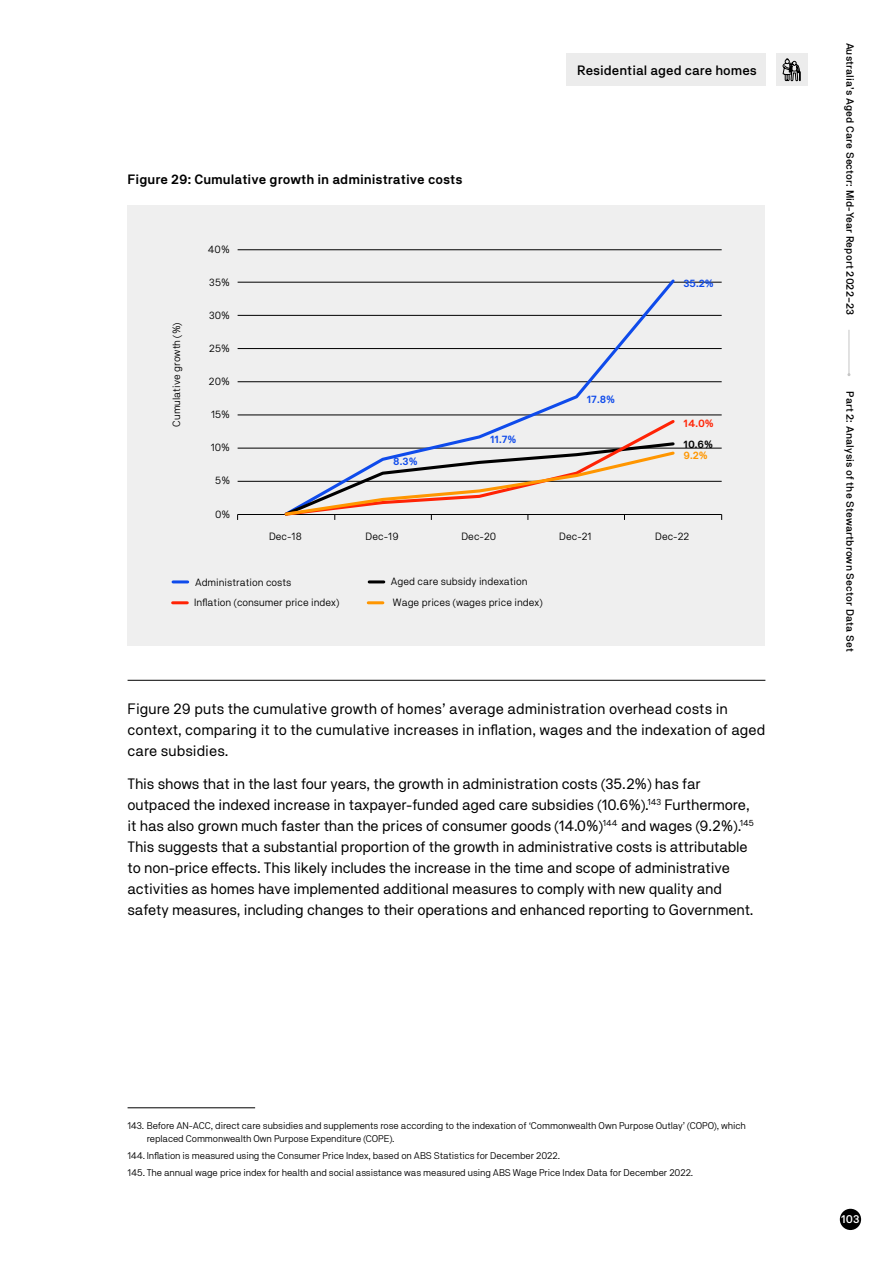
<style>
.page{position:relative;width:893px;height:1263px;background:#fff}
.page>*{position:absolute;margin:0;border:0;box-sizing:border-box;transform-origin:0 0}
.Body_Copy{font:15px/21px "NB Akademie";letter-spacing:-.01em;color:#000}
.Heading_4_Tables_Fig{font:600 13.5px "NB Akademie";color:#000}
.Body_Copy-2{font:500 13.5px "NB Akademie";color:#000}
.t1{font:500 11.25px "NB Akademie";color:#fff}
.t2{font:10.5px "NB Akademie";color:#000}
.t3{font:500 10.5px "NB Akademie";letter-spacing:.01em;color:#000}
.t4{font:600 10.5px "NB Akademie";color:#0f4beb}
.t5{font:600 10.5px "NB Akademie";color:#000}
.t6{font:600 10.5px "NB Akademie";color:#ff2305}
.t7{font:600 10.5px "NB Akademie";color:#ff9600}
.Footer_Text{font:9.75px/12.8px "NB Akademie";letter-spacing:-.01em;color:#000}
</style>
<div class="page">
<hr style="left:128px;top:680px;width:637px;height:1px;background:#000">
<div style="left:128px;top:205px;width:637px;height:441px;background:#efefef"></div>
<hr style="left:238px;top:481px;width:484px;height:1px;background:#000">
<hr style="left:238px;top:448px;width:484px;height:1px;background:#000">
<hr style="left:238px;top:415px;width:484px;height:1px;background:#000">
<hr style="left:238px;top:381px;width:484px;height:1px;background:#000">
<hr style="left:238px;top:348px;width:484px;height:1px;background:#000">
<hr style="left:238px;top:315px;width:484px;height:1px;background:#000">
<hr style="left:238px;top:282px;width:484px;height:1px;background:#000">
<hr style="left:238px;top:249px;width:484px;height:1px;background:#000">
<hr style="left:238px;top:514px;width:484px;height:1px;background:#000">
<svg style="left:282px;top:279px;width:395px;height:138px"></svg>
<svg style="left:282px;top:417px;width:395px;height:103px"></svg>
<hr style="left:173px;top:601px;width:14px;height:3px;background:#ff2305">
<hr style="left:368px;top:601px;width:15px;height:3px;background:#ff9600">
<hr style="left:369px;top:580px;width:15px;height:3px;background:#000">
<hr style="left:173px;top:580px;width:15px;height:3px;background:#0f4beb">
<hr style="left:128px;top:1107px;width:127px;height:1px;background:#000">
<div style="left:566px;top:53px;width:199px;height:33px;background:#ececec"></div>
<div style="left:776px;top:53px;width:32px;height:33px;background:#ececec"></div>
<svg style="left:783px;top:58px;width:18px;height:23px"></svg>
<div style="left:840px;top:1209px;width:21px;height:21px;background:#000;border-radius:50%"></div>
<hr style="left:849px;top:330px;width:1px;height:45px;background:#c6c6c6">
<p class="Heading_4_Tables_Fig" style="left:128px;top:171px;width:337px">Figure 29: Cumulative growth in administrative costs</p>
<p class="t2" style="left:208px;top:243px;width:24px">40%</p>
<p class="t2" style="left:209px;top:276px;width:22px">35%</p>
<p class="t2" style="left:170px;top:427px;width:106px;rotate:-90deg">Cumulative growth (%)</p>
<p class="t2" style="left:209px;top:309px;width:22px">30%</p>
<p class="t2" style="left:209px;top:343px;width:22px">25%</p>
<p class="t2" style="left:209px;top:375px;width:22px">20%</p>
<p class="t2" style="left:211px;top:408px;width:21px">15%</p>
<p class="t2" style="left:211px;top:441px;width:21px">10%</p>
<p class="t2" style="left:215px;top:474px;width:16px">5%</p>
<p class="t2" style="left:215px;top:508px;width:17px">0%</p>
<p class="t4" style="left:393px;top:455px;width:26px">8.3%</p>
<p class="t4" style="left:490px;top:433px;width:28px">11.7%</p>
<p class="Body_Copy-2" style="left:577px;top:62px;width:181px">Residential aged care homes</p>
<p class="t4" style="left:587px;top:393px;width:30px">17.8%</p>
<p class="t4" style="left:683px;top:277px;width:32px">35.2%</p>
<p class="t6" style="left:683px;top:417px;width:32px">14.0%</p>
<p class="t7" style="left:683px;top:449px;width:26px">9.2%</p>
<p class="t5" style="left:683px;top:438px;width:31px">10.6%</p>
<p class="t2" style="left:269px;top:530px;width:34px">Dec-18</p>
<p class="t2" style="left:366px;top:530px;width:34px">Dec-19</p>
<p class="t2" style="left:461px;top:530px;width:36px">Dec-20</p>
<p class="t2" style="left:559px;top:530px;width:34px">Dec-21</p>
<p class="t2" style="left:655px;top:530px;width:36px">Dec-22</p>
<p class="t2" style="left:195px;top:576px;width:98px">Administration costs</p>
<p class="t2" style="left:391px;top:575px;width:138px">Aged care subsidy indexation</p>
<p class="t2" style="left:194px;top:596px;width:146px">Inflation (consumer price index)</p>
<p class="t2" style="left:393px;top:596px;width:151px">Wage prices (wages price index)</p>
<p class="Body_Copy" style="left:128px;top:698px;width:639px">Figure 29 puts the cumulative growth of homes’ average administration overhead costs in context, comparing it to the cumulative increases in inflation, wages and the indexation of aged care subsidies.</p>
<p class="Body_Copy" style="left:128px;top:773px;width:628px">This shows that in the last four years, the growth in administration costs (35.2%) has far outpaced the indexed increase in taxpayer-funded aged care subsidies (10.6%).<sup>143</sup> Furthermore, it has also grown much faster than the prices of consumer goods (14.0%)<sup>144</sup> and wages (9.2%).<sup>145<br></sup>This suggests that a substantial proportion of the growth in administrative costs is attributable to non-price effects. This likely includes the increase in the time and scope of administrative activities as homes have implemented additional measures to comply with new quality and safety measures, including changes to their operations and enhanced reporting to Government.</p>
<p class="t3" style="left:856px;top:43px;width:274px;rotate:90deg">Australia’s Aged Care Sector: Mid-Year Report 2022–23</p>
<p class="t3" style="left:856px;top:391px;width:262px;rotate:90deg">Part 2: Analysis of the Stewartbrown Sector Data Set</p>
<p class="Footer_Text" style="left:147px;top:1119px;width:601px;text-indent:-19px">143. Before AN-ACC, direct care subsidies and supplements rose according to the indexation of ‘Commonwealth Own Purpose Outlay’ (COPO), which replaced Commonwealth Own Purpose Expenditure (COPE).</p>
<p class="Footer_Text" style="left:128px;top:1149px;width:434px">144. Inflation is measured using the Consumer Price Index, based on ABS Statistics for December 2022.</p>
<p class="Footer_Text" style="left:128px;top:1166px;width:567px">145. The annual wage price index for health and social assistance was measured using ABS Wage Price Index Data for December 2022.</p>
<p class="t1" style="left:841px;top:1212px;width:20px">103</p>
</div>
